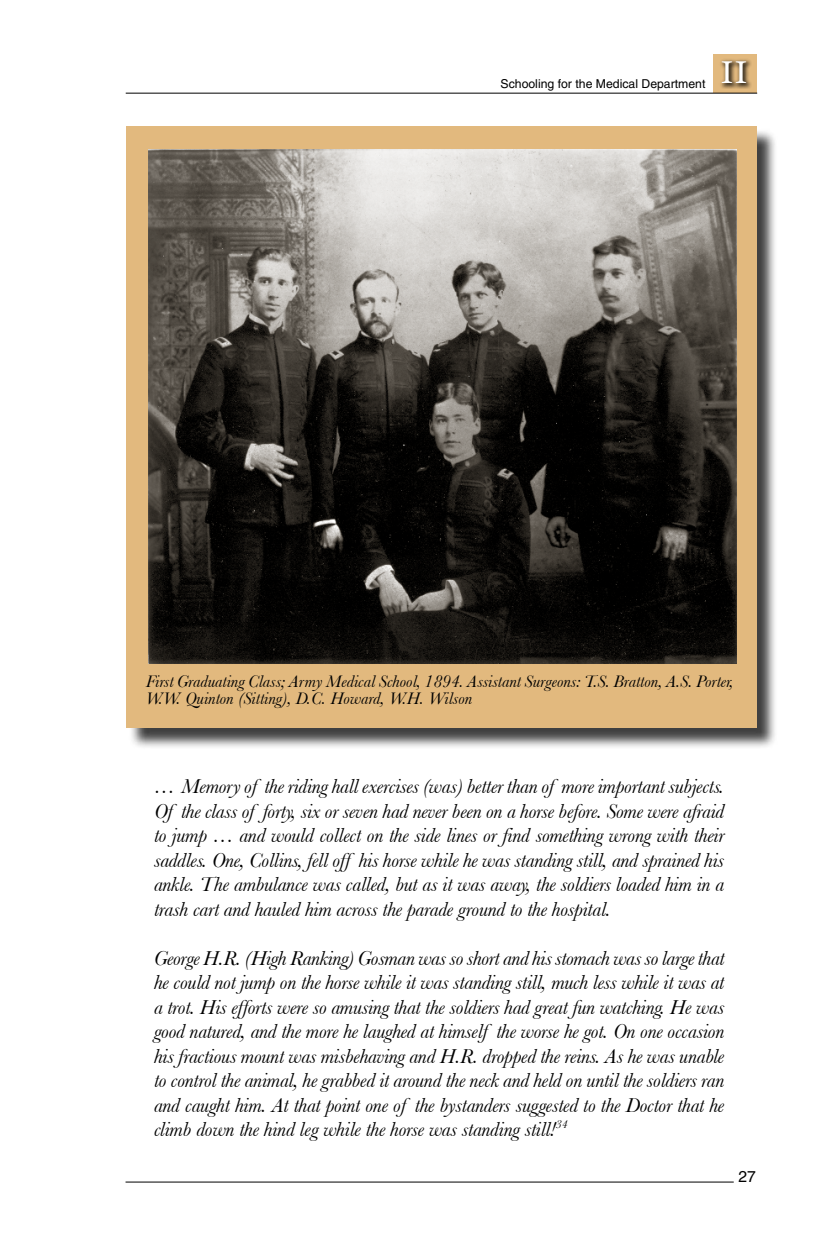
<style>
.page{position:relative;width:840px;height:1260px;background:#fff}
.page>*{position:absolute;margin:0;border:0;box-sizing:border-box;transform-origin:0 0}
.t1{font:31.5px "Hoefler Text";color:#fff}
.t2{font:italic 21px/24.5px "Baskerville";letter-spacing:-.01em;color:#000;text-align:justify}
.t3{font:italic 17.5px/17.5px "Baskerville";color:#000}
.t4{font:15.75px "Helvetica";color:#000}
.t5{font:12.25px "Helvetica";color:#000}
</style>
<div class="page">
<hr style="left:126px;top:1182px;width:608px;height:1px;background:#000">
<div style="left:714px;top:54px;width:43px;height:39px;background:#e2b97e"></div>
<hr style="left:126px;top:93px;width:631px;height:1px;background:#000">
<div style="left:717px;top:57px;width:34px;height:32px;background:#000;opacity:.75"></div>
<div style="left:129px;top:129px;width:649px;height:621px;background:#000;opacity:.75"></div>
<div style="left:126px;top:126px;width:630px;height:602px;background:#e2b97e"></div>
<img style="left:148px;top:149px;width:588px;height:515px">
<p class="t5" style="left:501px;top:77px;width:206px">Schooling for the Medical Department</p>
<h1 class="t1" style="left:720px;top:54px;width:29px">II</h1>
<p class="t3" style="left:146px;top:672px;width:589px">First Graduating Class; Army Medical School, 1894. Assistant Surgeons: T.S. Bratton, A.S. Porter,<br>W.W. Quinton (Sitting), D.C. Howard, W.H. Wilson</p>
<p class="t2" style="left:154px;top:774px;width:572px">… Memory of the riding hall exercises (was) better than of more important subjects.<br>Of the class of forty, six or seven had never been on a horse before. Some were afraid to jump … and would collect on the side lines or find something wrong with their saddles. One, Collins, fell off his horse while he was standing still, and sprained his ankle. The ambulance was called, but as it was away, the soldiers loaded him in a trash cart and hauled him across the parade ground to the hospital.</p>
<p class="t2" style="left:154px;top:945px;width:572px">George H.R. (High Ranking) Gosman was so short and his stomach was so large that he could not jump on the horse while it was standing still, much less while it was at a trot. His efforts were so amusing that the soldiers had great fun watching. He was good natured, and the more he laughed at himself the worse he got. On one occasion his fractious mount was misbehaving and H.R. dropped the reins. As he was unable to control the animal, he grabbed it around the neck and held on until the soldiers ran and caught him. At that point one of the bystanders suggested to the Doctor that he climb down the hind leg while the horse was standing still!<sup>34</sup></p>
<p class="t4" style="left:738px;top:1167px;width:19px">27</p>
</div>
